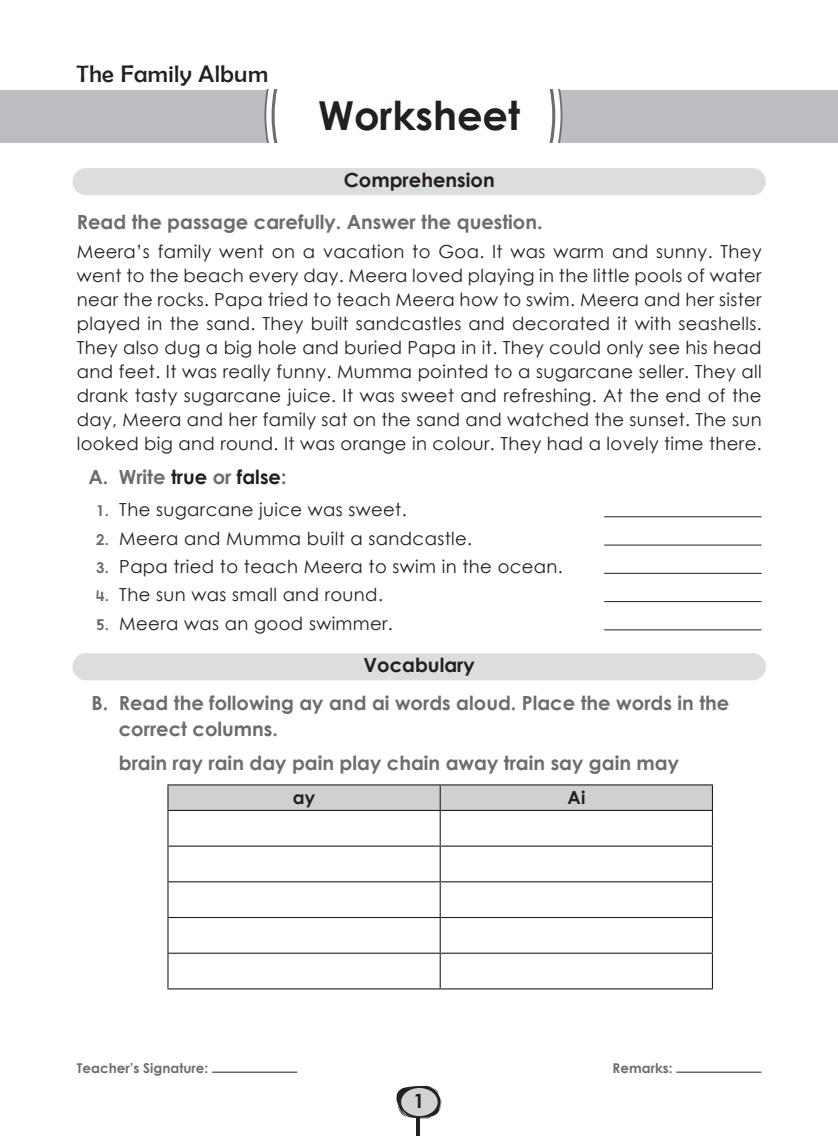
<style>
.page{position:relative;width:838px;height:1136px;background:#fff}
.page>*{position:absolute;margin:0;border:0;box-sizing:border-box;transform-origin:0 0}
.Rubric{font:39.9px "Century Gothic Bold New";color:#231f20}
.Chapter_heading{font:24px "Berlin Sans FB";letter-spacing:.02em;color:#231f20}
.Rubric-2{font:19.5px/25.5px "Century Gothic Bold New";color:#6c6d70}
.Left_Heading{font:19.5px "Century Gothic Bold New";color:#6c6d70}
.Center_heading{font:19.5px "Century Gothic Bold New";color:#231f20}
.Text{font:18px/24px "Century Gothic Regular New";letter-spacing:.02em;color:#231f20;text-align:justify}
.Sub_rubric{font:18px "Century Gothic Regular New";letter-spacing:.02em;color:#231f20}
.Text-2{font:18px "Century Gothic Bold New";color:#231f20}
.t1{font:13.5px "Century Gothic Bold New";color:#6c6d70}
.s1{color:#231f20}
.s2{font-family:"Century Gothic Bold New";font-size:15px;color:#6c6d70}
</style>
<div class="page">
<hr style="left:416px;top:1113px;width:4px;height:22px;background:#231f20">
<svg style="left:396px;top:1085px;width:46px;height:33px"></svg>
<div style="left:401px;top:1087px;width:36px;height:28px;background:#d1d2d4;border-radius:50%"></div>
<hr style="left:212px;top:1071px;width:85px;height:1px;background:#231f20">
<hr style="left:676px;top:1071px;width:85px;height:1px;background:#231f20">
<div style="left:72px;top:168px;width:694px;height:27px;background:#dcdddf;border-radius:14px"></div>
<div style="left:72px;top:653px;width:694px;height:27px;background:#dcdddf;border-radius:14px"></div>
<hr style="left:604px;top:516px;width:157px;height:1px;background:#231f20">
<hr style="left:604px;top:544px;width:157px;height:1px;background:#231f20">
<hr style="left:604px;top:573px;width:157px;height:1px;background:#231f20">
<hr style="left:604px;top:601px;width:157px;height:1px;background:#231f20">
<hr style="left:604px;top:629px;width:157px;height:1px;background:#231f20">
<svg style="left:167px;top:784px;width:546px;height:25px;background:#c6c7c9"></svg>
<hr style="left:167px;top:809px;width:273px;height:2px;background:#231f20">
<hr style="left:167px;top:811px;width:1px;height:34px;background:#231f20">
<hr style="left:440px;top:809px;width:273px;height:2px;background:#231f20">
<hr style="left:439px;top:811px;width:2px;height:34px;background:#231f20">
<hr style="left:712px;top:811px;width:1px;height:34px;background:#231f20">
<hr style="left:167px;top:845px;width:273px;height:1px;background:#231f20">
<hr style="left:167px;top:846px;width:1px;height:35px;background:#231f20">
<hr style="left:440px;top:845px;width:273px;height:1px;background:#231f20">
<hr style="left:439px;top:846px;width:2px;height:35px;background:#231f20">
<hr style="left:712px;top:846px;width:1px;height:35px;background:#231f20">
<hr style="left:167px;top:881px;width:273px;height:1px;background:#231f20">
<hr style="left:167px;top:882px;width:1px;height:34px;background:#231f20">
<hr style="left:440px;top:881px;width:273px;height:1px;background:#231f20">
<hr style="left:439px;top:882px;width:2px;height:34px;background:#231f20">
<hr style="left:712px;top:882px;width:1px;height:34px;background:#231f20">
<hr style="left:167px;top:916px;width:273px;height:2px;background:#231f20">
<hr style="left:167px;top:918px;width:1px;height:34px;background:#231f20">
<hr style="left:440px;top:916px;width:273px;height:2px;background:#231f20">
<hr style="left:439px;top:918px;width:2px;height:34px;background:#231f20">
<hr style="left:712px;top:918px;width:1px;height:34px;background:#231f20">
<hr style="left:167px;top:952px;width:273px;height:1px;background:#231f20">
<hr style="left:167px;top:953px;width:1px;height:35px;background:#231f20">
<hr style="left:440px;top:952px;width:273px;height:1px;background:#231f20">
<hr style="left:439px;top:953px;width:2px;height:35px;background:#231f20">
<hr style="left:712px;top:953px;width:1px;height:35px;background:#231f20">
<hr style="left:167px;top:988px;width:273px;height:1px;background:#231f20">
<hr style="left:440px;top:988px;width:273px;height:1px;background:#231f20">
<div style="left:0;top:90px;width:838px;height:52px;background:#bcbdc0"></div>
<div style="left:264px;top:90px;width:298px;height:52px;background:#fff"></div>
<p class="Chapter_heading" style="left:77px;top:60px;width:193px">The Family Album</p>
<p class="Rubric" style="left:318px;top:85px;width:203px">Worksheet</p>
<p class="Center_heading" style="left:344px;top:165px;width:152px">Comprehension</p>
<p class="Left_Heading" style="left:77px;top:207px;width:467px">Read the passage carefully. Answer the question.</p>
<p class="Text" style="left:77px;top:239px;width:686px">Meera’s family went on a vacation to Goa. It was warm and sunny. They went to the beach every day. Meera loved playing in the little pools of water near the rocks. Papa tried to teach Meera how to swim. Meera and her sister played in the sand. They built sandcastles and decorated it with seashells.<br>They also dug a big hole and buried Papa in it. They could only see his head and feet. It was really funny. Mumma pointed to a sugarcane seller. They all drank tasty sugarcane juice. It was sweet and refreshing. At the end of the day, Meera and her family sat on the sand and watched the sunset. The sun looked big and round. It was orange in colour. They had a lovely time there.</p>
<p class="Rubric-2" style="left:88px;top:463px;width:200px">A. Write <span class="s1">true</span> or <span class="s1">false</span>:</p>
<p class="Sub_rubric" style="left:96px;top:497px;width:312px"><span class="s2">1.</span> The sugarcane juice was sweet.</p>
<p class="Sub_rubric" style="left:96px;top:525px;width:377px"><span class="s2">2.</span> Meera and Mumma built a sandcastle.</p>
<p class="Sub_rubric" style="left:96px;top:554px;width:468px"><span class="s2">3.</span> Papa tried to teach Meera to swim in the ocean.</p>
<p class="Sub_rubric" style="left:96px;top:582px;width:288px"><span class="s2">4.</span> The sun was small and round.</p>
<p class="Sub_rubric" style="left:96px;top:610px;width:298px"><span class="s2">5.</span> Meera was an good swimmer.</p>
<p class="Center_heading" style="left:363px;top:650px;width:113px">Vocabulary</p>
<p class="Rubric-2" style="left:119px;top:689px;width:612px;text-indent:-27px">B. Read the following ay and ai words aloud. Place the words in the correct columns.</p>
<p class="Rubric-2" style="left:119px;top:749px;width:562px">brain ray rain day pain play chain away train say gain may</p>
<p class="Text-2" style="left:293px;top:784px;width:24px">ay</p>
<p class="Text-2" style="left:567px;top:784px;width:19px">Ai</p>
<p class="t1" style="left:77px;top:1057px;width:133px">Teacher’s Signature:</p>
<p class="t1" style="left:612px;top:1057px;width:61px">Remarks:</p>
<p class="Center_heading" style="left:413px;top:1085px;width:12px">1</p>
</div>
